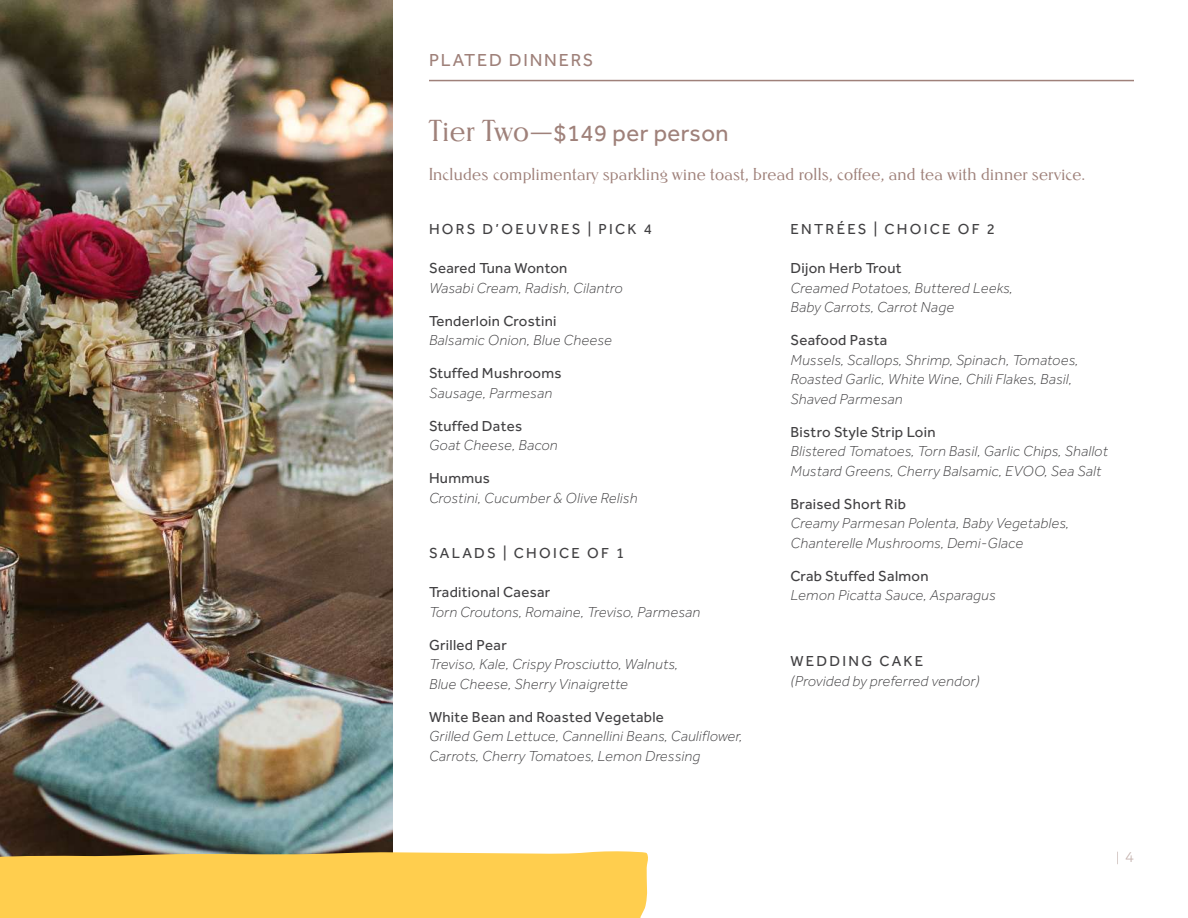
<style>
.page{position:relative;width:1188px;height:918px;background:#fff}
.page>*{position:absolute;margin:0;border:0;box-sizing:border-box;transform-origin:0 0}
.t1{font:24px "Effra";letter-spacing:.02em;color:#9f817a}
.t2{font:300 18px "Nevada EF";letter-spacing:.02em;color:#9f817a}
.t3{font:18px "Effra";letter-spacing:.1em;color:#9f817a}
.t4{font:italic 300 15px/19.5px "Effra";letter-spacing:.02em;color:#414042}
.t5{font:15px "Effra";letter-spacing:.02em;color:#414042}
.t6{font:15px "Effra";letter-spacing:.15em;color:#414042}
.t7{font:300 13.35px "Antenna";color:#9f817a}
.s1{font-family:"Nevada EF";font-weight:300;font-size:31.5px}
</style>
<div class="page">
<img style="left:0;top:0;width:393px;height:851px">
<div style="left:0;top:851px;width:648px;height:67px;background:#ffce4e"></div>
<hr style="left:429px;top:80px;width:705px;height:1px;background:#9f817a">
<p class="t3" style="left:429px;top:50px;width:166px">PLATED DINNERS</p>
<h1 class="t1" style="left:429px;top:119px;width:301px"><span class="s1">Tier Two—</span>$149 per person</h1>
<p class="t2" style="left:429px;top:163px;width:658px">Includes complimentary sparkling wine toast, bread rolls, coffee, and tea with dinner service.</p>
<p class="t6" style="left:429px;top:220px;width:224px">HORS D’OEUVRES | PICK 4</p>
<p class="t5" style="left:429px;top:259px;width:140px">Seared Tuna Wonton</p>
<p class="t4" style="left:429px;top:278px;width:195px">Wasabi Cream, Radish, Cilantro</p>
<p class="t5" style="left:429px;top:312px;width:129px">Tenderloin Crostini</p>
<p class="t4" style="left:429px;top:330px;width:184px">Balsamic Onion, Blue Cheese</p>
<p class="t5" style="left:429px;top:364px;width:134px">Stuffed Mushrooms</p>
<p class="t4" style="left:429px;top:383px;width:125px">Sausage, Parmesan</p>
<p class="t5" style="left:429px;top:417px;width:95px">Stuffed Dates</p>
<p class="t4" style="left:429px;top:435px;width:130px">Goat Cheese, Bacon</p>
<p class="t5" style="left:429px;top:469px;width:62px">Hummus</p>
<p class="t4" style="left:429px;top:488px;width:210px">Crostini, Cucumber &amp; Olive Relish</p>
<p class="t6" style="left:790px;top:220px;width:206px">ENTRÉES | CHOICE OF 2</p>
<p class="t5" style="left:790px;top:259px;width:113px">Dijon Herb Trout</p>
<p class="t4" style="left:790px;top:278px;width:224px">Creamed Potatoes, Buttered Leeks,<br>Baby Carrots, Carrot Nage</p>
<p class="t5" style="left:790px;top:331px;width:98px">Seafood Pasta</p>
<p class="t4" style="left:790px;top:350px;width:289px">Mussels, Scallops, Shrimp, Spinach, Tomatoes,<br>Roasted Garlic, White Wine, Chili Flakes, Basil,<br>Shaved Parmesan</p>
<p class="t5" style="left:790px;top:423px;width:147px">Bistro Style Strip Loin</p>
<p class="t4" style="left:790px;top:441px;width:319px">Blistered Tomatoes, Torn Basil, Garlic Chips, Shallot<br>Mustard Greens, Cherry Balsamic, EVOO, Sea Salt</p>
<p class="t5" style="left:790px;top:495px;width:117px">Braised Short Rib</p>
<p class="t4" style="left:790px;top:513px;width:280px">Creamy Parmesan Polenta, Baby Vegetables,<br>Chanterelle Mushrooms, Demi-Glace</p>
<p class="t5" style="left:790px;top:567px;width:140px">Crab Stuffed Salmon</p>
<p class="t4" style="left:790px;top:585px;width:207px">Lemon Picatta Sauce, Asparagus</p>
<p class="t6" style="left:429px;top:544px;width:197px">SALADS | CHOICE OF 1</p>
<p class="t5" style="left:429px;top:583px;width:123px">Traditional Caesar</p>
<p class="t4" style="left:429px;top:602px;width:273px">Torn Croutons, Romaine, Treviso, Parmesan</p>
<p class="t5" style="left:429px;top:636px;width:79px">Grilled Pear</p>
<p class="t4" style="left:429px;top:654px;width:250px">Treviso, Kale, Crispy Prosciutto, Walnuts,<br>Blue Cheese, Sherry Vinaigrette</p>
<p class="t5" style="left:429px;top:708px;width:237px">White Bean and Roasted Vegetable</p>
<p class="t4" style="left:429px;top:726px;width:315px">Grilled Gem Lettuce, Cannellini Beans, Cauliflower,<br>Carrots, Cherry Tomatoes, Lemon Dressing</p>
<p class="t6" style="left:790px;top:652px;width:134px">WEDDING CAKE</p>
<p class="t4" style="left:790px;top:671px;width:191px">(Provided by preferred vendor)</p>
<p class="t7" style="left:1116px;top:850px;width:20px">| 4</p>
</div>
